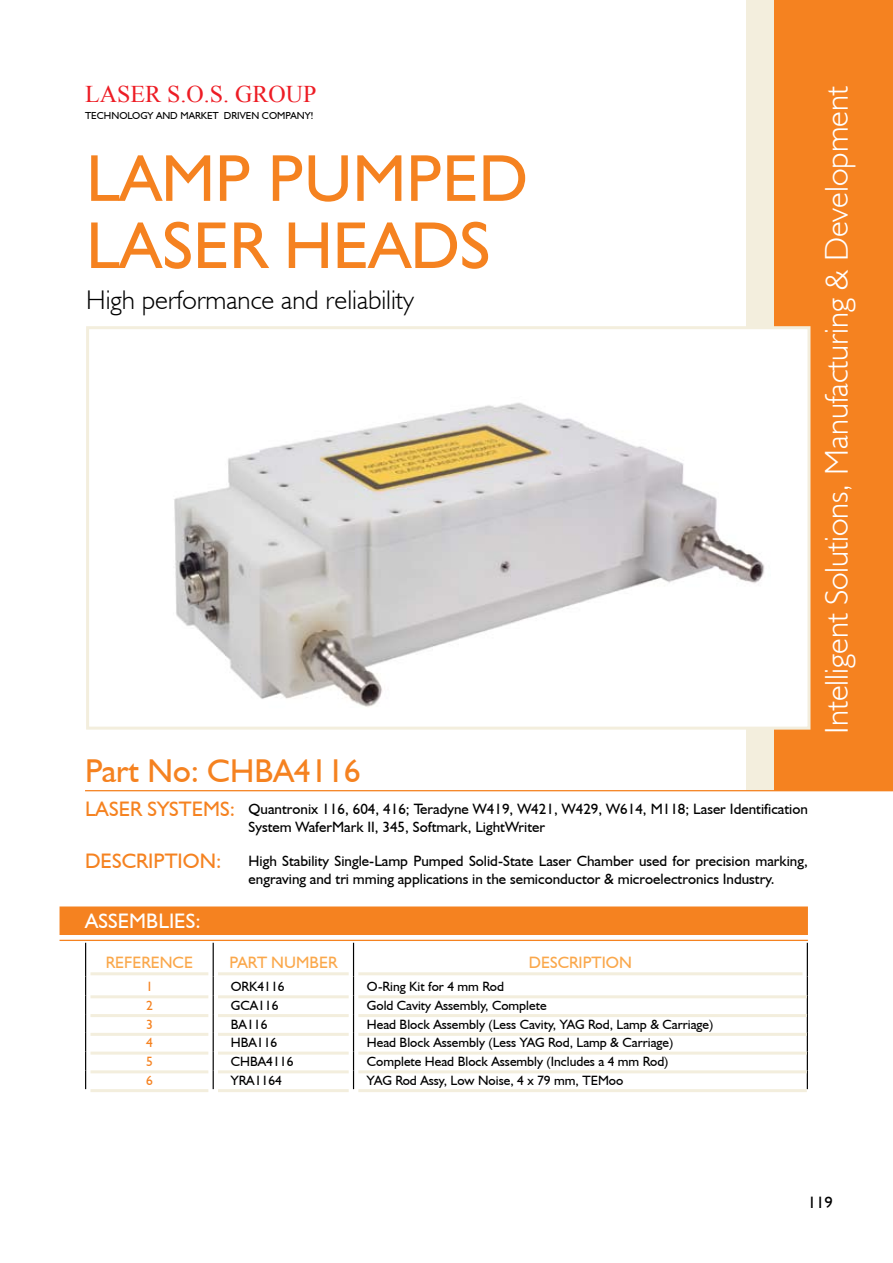
<style>
.page{position:relative;width:893px;height:1263px;background:#fff}
.page>*{position:absolute;margin:0;border:0;box-sizing:border-box;transform-origin:0 0}
.t1{font:66.6px/67.2px "Humanist 521";color:#f58220}
.t2{font:300 33px "Humanist 521";color:#fff}
.t3{font:33px "Humanist 521";color:#f58220}
.t4{font:300 27px "Humanist 521";color:#000}
.t5{font:24px "Times New Roman";color:#ed1c24}
.t6{font:21px "Humanist 521";color:#f58220}
.t7{font:21px "Humanist 521";color:#fff}
.t8{font:16.5px "Humanist 521";color:#faa74a}
.t9{font:16.5px "Humanist 521";color:#000}
.t10{font:15px/18px "Humanist 521";color:#000}
.t11{font:13.5px "Humanist 521";color:#000}
.t12{font:13.5px "Humanist 521";color:#f58220}
.t13{font:10.2px "Humanist 521";color:#000}
.s1{font-size:21px;color:#f58220}
</style>
<div class="page">
<div style="left:746px;top:0;width:29px;height:791px;background:#f3eedd"></div>
<div style="left:774px;top:0;width:119px;height:791px;background:#f58220"></div>
<div style="left:86px;top:326px;width:724px;height:404px;background:#fff;border:3px solid #f3eedd"></div>
<hr style="left:85px;top:790px;width:808px;height:1px;background:#f58220">
<div style="left:60px;top:906px;width:748px;height:29px;background:#f58220"></div>
<hr style="left:60px;top:940px;width:748px;height:1px;background:#f58220">
<hr style="left:85px;top:943px;width:1px;height:33px;background:#000">
<hr style="left:213px;top:943px;width:1px;height:33px;background:#000">
<hr style="left:353px;top:943px;width:1px;height:33px;background:#000">
<hr style="left:807px;top:943px;width:1px;height:33px;background:#000">
<svg style="left:85px;top:976px;width:1px;height:113px"></svg>
<svg style="left:213px;top:976px;width:1px;height:113px"></svg>
<svg style="left:353px;top:976px;width:1px;height:113px"></svg>
<svg style="left:807px;top:976px;width:1px;height:113px"></svg>
<hr style="left:90px;top:972px;width:118px;height:3px;background:#f3eedd">
<hr style="left:218px;top:972px;width:131px;height:3px;background:#f3eedd">
<hr style="left:358px;top:972px;width:444px;height:3px;background:#f3eedd">
<hr style="left:90px;top:995px;width:118px;height:3px;background:#f3eedd">
<hr style="left:218px;top:995px;width:131px;height:3px;background:#f3eedd">
<hr style="left:358px;top:995px;width:449px;height:3px;background:#f3eedd">
<hr style="left:90px;top:1014px;width:118px;height:3px;background:#f3eedd">
<hr style="left:218px;top:1014px;width:131px;height:3px;background:#f3eedd">
<hr style="left:358px;top:1014px;width:449px;height:3px;background:#f3eedd">
<hr style="left:90px;top:1033px;width:118px;height:3px;background:#f3eedd">
<hr style="left:218px;top:1033px;width:131px;height:3px;background:#f3eedd">
<hr style="left:358px;top:1033px;width:449px;height:3px;background:#f3eedd">
<hr style="left:90px;top:1051px;width:118px;height:3px;background:#f3eedd">
<hr style="left:218px;top:1051px;width:131px;height:3px;background:#f3eedd">
<hr style="left:358px;top:1051px;width:449px;height:3px;background:#f3eedd">
<hr style="left:90px;top:1070px;width:118px;height:3px;background:#f3eedd">
<hr style="left:218px;top:1070px;width:131px;height:3px;background:#f3eedd">
<hr style="left:358px;top:1070px;width:449px;height:3px;background:#f3eedd">
<hr style="left:90px;top:1089px;width:118px;height:3px;background:#f3eedd">
<hr style="left:218px;top:1089px;width:131px;height:3px;background:#f3eedd">
<hr style="left:358px;top:1089px;width:449px;height:3px;background:#f3eedd">
<img style="left:174px;top:402px;width:591px;height:305px">
<h3 class="t5" style="left:85px;top:78px;width:233px">LASER S.O.S. GROUP</h3>
<p class="t13" style="left:85px;top:110px;width:230px">TECHNOLOGY AND MARKET DRIVEN COMPANY!</p>
<h1 class="t1" style="left:86px;top:143px;width:443px">LAMP PUMPED<br>LASER HEADS</h1>
<h3 class="t4" style="left:86px;top:283px;width:330px">High performance and reliability</h3>
<h2 class="t3" style="left:85px;top:750px;width:277px">Part No: CHBA4116</h2>
<h3 class="t6" style="left:85px;top:796px;width:24px">Laser</h3>
<h3 class="t6" style="left:147px;top:796px;width:23px">Systems</h3>
<p class="t10" style="left:249px;top:800px;width:561px;text-indent:-19px"><span class="s1">:</span> Quantronix 116, 604, 416; Teradyne W419, W421, W429, W614, M118; Laser Identification<br>System WaferMark II, 345, Softmark, LightWriter</p>
<h3 class="t6" style="left:85px;top:847px;width:28px">Description</h3>
<h3 class="t6" style="left:216px;top:847px;width:7px">:</h3>
<p class="t10" style="left:249px;top:852px;width:561px">High Stability Single-Lamp Pumped Solid-State Laser Chamber used for precision marking, engraving and tri mming applications in the semiconductor &amp; microelectronics Industry.</p>
<h3 class="t7" style="left:85px;top:908px;width:26px">Assemblies</h3>
<h3 class="t7" style="left:195px;top:908px;width:7px">:</h3>
<p class="t8" style="left:106px;top:952px;width:20px">Reference</p>
<p class="t8" style="left:229px;top:952px;width:20px">Part</p>
<p class="t8" style="left:271px;top:952px;width:25px">Number</p>
<p class="t8" style="left:529px;top:952px;width:23px">Description</p>
<p class="t12" style="left:146px;top:978px;width:8px">1</p>
<p class="t11" style="left:231px;top:978px;width:55px">ORK4116</p>
<p class="t11" style="left:367px;top:978px;width:139px">O-Ring Kit for 4 mm Rod</p>
<p class="t12" style="left:146px;top:997px;width:8px">2</p>
<p class="t11" style="left:231px;top:997px;width:49px">GCA116</p>
<p class="t11" style="left:367px;top:997px;width:181px">Gold Cavity Assembly, Complete</p>
<p class="t12" style="left:146px;top:1016px;width:8px">3</p>
<p class="t11" style="left:231px;top:1016px;width:38px">BA116</p>
<p class="t11" style="left:367px;top:1016px;width:348px">Head Block Assembly (Less Cavity, YAG Rod, Lamp &amp; Carriage)</p>
<p class="t12" style="left:146px;top:1034px;width:8px">4</p>
<p class="t11" style="left:231px;top:1034px;width:48px">HBA116</p>
<p class="t11" style="left:367px;top:1034px;width:308px">Head Block Assembly (Less YAG Rod, Lamp &amp; Carriage)</p>
<p class="t12" style="left:146px;top:1053px;width:8px">5</p>
<p class="t11" style="left:231px;top:1053px;width:64px">CHBA4116</p>
<p class="t11" style="left:367px;top:1053px;width:303px">Complete Head Block Assembly (Includes a 4 mm Rod)</p>
<p class="t12" style="left:146px;top:1072px;width:8px">6</p>
<p class="t11" style="left:231px;top:1072px;width:53px">YRA1164</p>
<p class="t11" style="left:367px;top:1072px;width:258px">YAG Rod Assy, Low Noise, 4 x 79 mm, TEMoo</p>
<h2 class="t2" style="left:816px;top:733px;width:649px;rotate:-90deg">Intelligent Solutions, Manufacturing &amp; Development</h2>
<p class="t9" style="left:808px;top:1192px;width:26px">119</p>
</div>
